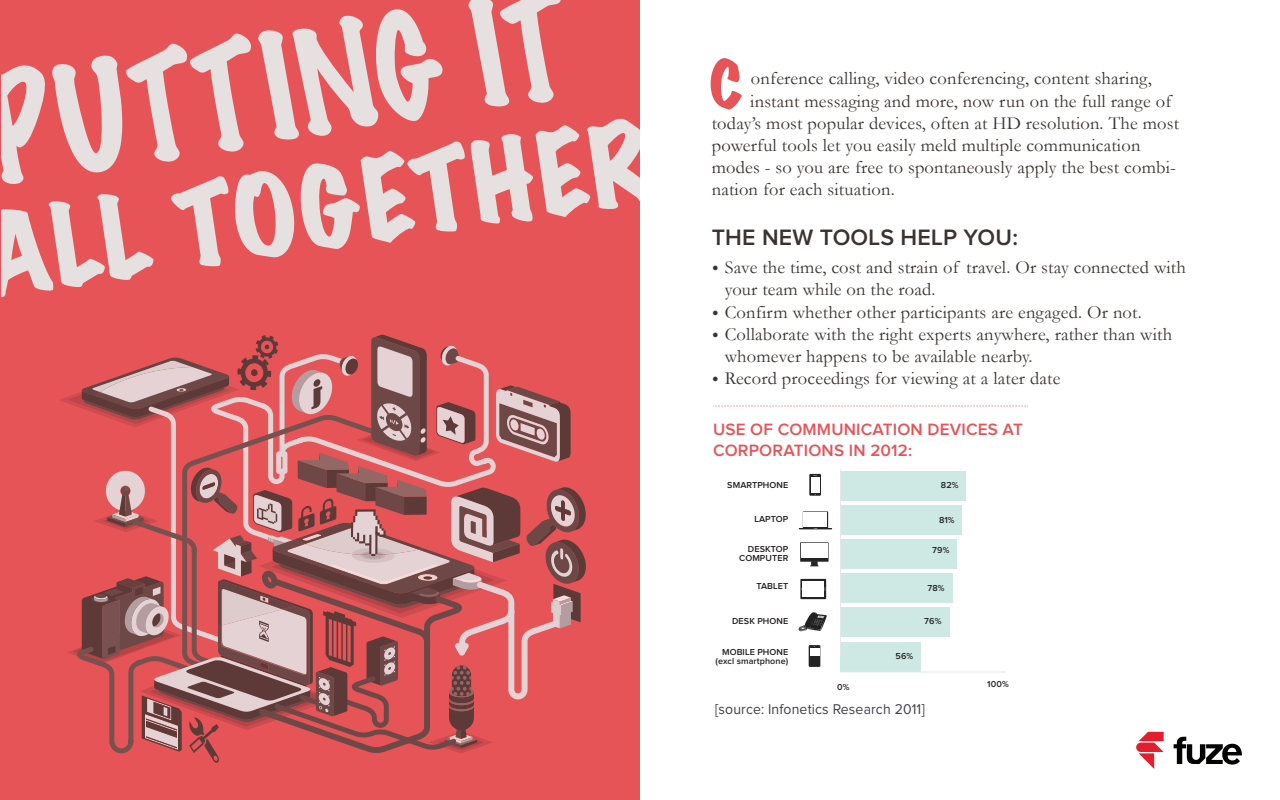
<style>
.page{position:relative;width:1280px;height:800px;background:#fff}
.page>*{position:absolute;margin:0;border:0;box-sizing:border-box;transform-origin:0 0}
.t1{font:expanded 60px "Marker Felt";color:#e65458}
.t2{font:600 23.1px "Proxima Nova";letter-spacing:.01em;color:#3a332f}
.t3{font:18.5px/22.2px "Garamond";letter-spacing:.01em;color:#3a332f}
.t4{font:600 17px/20.4px "Proxima Nova";letter-spacing:.01em;color:#e65458}
.t5{font:14.7px "Proxima Nova";letter-spacing:.01em;color:#423f49;scale:.95 1}
.t6{font:600 9px/9px "Proxima Nova";letter-spacing:.01em;color:#231f20;text-align:right}
.t7{font:600 9px "Proxima Nova";letter-spacing:.01em;color:#242424}
</style>
<div class="page">
<div style="left:0;top:0;width:640px;height:800px;background:#e65458"></div>
<svg style="left:2px;top:0;width:638px;height:297px"></svg>
<svg style="left:59px;top:335px;width:527px;height:428px"></svg>
<svg style="left:713px;top:406px;width:316px;height:1px"></svg>
<svg style="left:810px;top:562px;width:9px;height:4px"></svg>
<div style="left:800px;top:542px;width:29px;height:20px;background:#242424"></div>
<div style="left:801px;top:543px;width:27px;height:15px;background:#fff"></div>
<svg style="left:803px;top:511px;width:25px;height:18px"></svg>
<div style="left:804px;top:513px;width:23px;height:14px;background:#fff"></div>
<svg style="left:799px;top:528px;width:33px;height:1px"></svg>
<svg style="left:800px;top:579px;width:26px;height:20px"></svg>
<div style="left:803px;top:581px;width:21px;height:16px;background:#fff"></div>
<div style="left:921px;top:471px;width:45px;height:30px;background:#cee9e3"></div>
<div style="left:840px;top:471px;width:81px;height:30px;background:#cee9e3"></div>
<div style="left:921px;top:505px;width:41px;height:30px;background:#cee9e3"></div>
<div style="left:840px;top:505px;width:81px;height:30px;background:#cee9e3"></div>
<div style="left:921px;top:539px;width:36px;height:30px;background:#cee9e3"></div>
<div style="left:840px;top:539px;width:81px;height:30px;background:#cee9e3"></div>
<div style="left:921px;top:573px;width:32px;height:30px;background:#cee9e3"></div>
<div style="left:840px;top:573px;width:81px;height:30px;background:#cee9e3"></div>
<div style="left:921px;top:607px;width:29px;height:30px;background:#cee9e3"></div>
<div style="left:840px;top:607px;width:81px;height:30px;background:#cee9e3"></div>
<div style="left:840px;top:642px;width:81px;height:30px;background:#cee9e3"></div>
<svg style="left:809px;top:474px;width:12px;height:22px"></svg>
<div style="left:811px;top:477px;width:9px;height:15px;background:#fff"></div>
<div style="left:809px;top:645px;width:11px;height:22px;background:#242424"></div>
<div style="left:810px;top:648px;width:9px;height:8px;background:#fff"></div>
<svg style="left:798px;top:612px;width:29px;height:19px"></svg>
<hr style="left:841px;top:672px;width:165px;height:1px;background:#e5e6e6">
<hr style="left:840px;top:470px;width:1px;height:185px;background:#e5e6e6">
<svg style="left:1174px;top:737px;width:68px;height:28px"></svg>
<svg style="left:1136px;top:732px;width:28px;height:37px"></svg>
<h1 class="t1" style="left:710px;top:37px;width:34px">C</h1>
<p class="t3" style="left:751px;top:67px;width:402px">onference calling, video conferencing, content sharing,</p>
<p class="t3" style="left:750px;top:89px;width:423px">instant messaging and more, now run on the full range of</p>
<p class="t3" style="left:712px;top:112px;width:469px">today’s most popular devices, often at HD resolution. The most</p>
<p class="t3" style="left:712px;top:134px;width:430px">powerful tools let you easily meld multiple communication</p>
<p class="t3" style="left:712px;top:156px;width:466px">modes - so you are free to spontaneously apply the best combi-</p>
<p class="t3" style="left:712px;top:178px;width:185px">nation for each situation.</p>
<p class="t2" style="left:712px;top:227px;width:308px">THE NEW TOOLS HELP YOU:</p>
<p class="t3" style="left:725px;top:256px;width:463px;text-indent:-13px">• Save the time, cost and strain of travel. Or stay connected with your team while on the road.</p>
<p class="t3" style="left:712px;top:300px;width:431px">• Confirm whether other participants are engaged. Or not.</p>
<p class="t3" style="left:725px;top:323px;width:449px;text-indent:-13px">• Collaborate with the right experts anywhere, rather than with whomever happens to be available nearby.</p>
<p class="t3" style="left:712px;top:367px;width:350px">• Record proceedings for viewing at a later date</p>
<p class="t4" style="left:713px;top:420px;width:311px">USE OF COMMUNICATION DEVICES AT<br>CORPORATIONS IN 2012:</p>
<p class="t6" style="left:727px;top:481px;width:63px">SMARTPHONE</p>
<p class="t6" style="left:754px;top:515px;width:35px">LAPTOP</p>
<p class="t6" style="left:739px;top:545px;width:51px">DESKTOP<br>COMPUTER</p>
<p class="t6" style="left:756px;top:582px;width:33px">TABLET</p>
<p class="t6" style="left:732px;top:617px;width:58px">DESK PHONE</p>
<p class="t6" style="left:716px;top:648px;width:74px">MOBILE PHONE (excl smartphone)</p>
<p class="t7" style="left:941px;top:481px;width:19px">82%</p>
<p class="t7" style="left:939px;top:516px;width:17px">81%</p>
<p class="t7" style="left:932px;top:546px;width:19px">79%</p>
<p class="t7" style="left:928px;top:584px;width:19px">78%</p>
<p class="t7" style="left:924px;top:617px;width:19px">76%</p>
<p class="t7" style="left:896px;top:652px;width:19px">56%</p>
<p class="t6" style="left:837px;top:683px;width:14px">0%</p>
<p class="t6" style="left:987px;top:680px;width:23px">100%</p>
<p class="t5" style="left:715px;top:702px;width:222px">[source: Infonetics Research 2011]</p>
</div>
